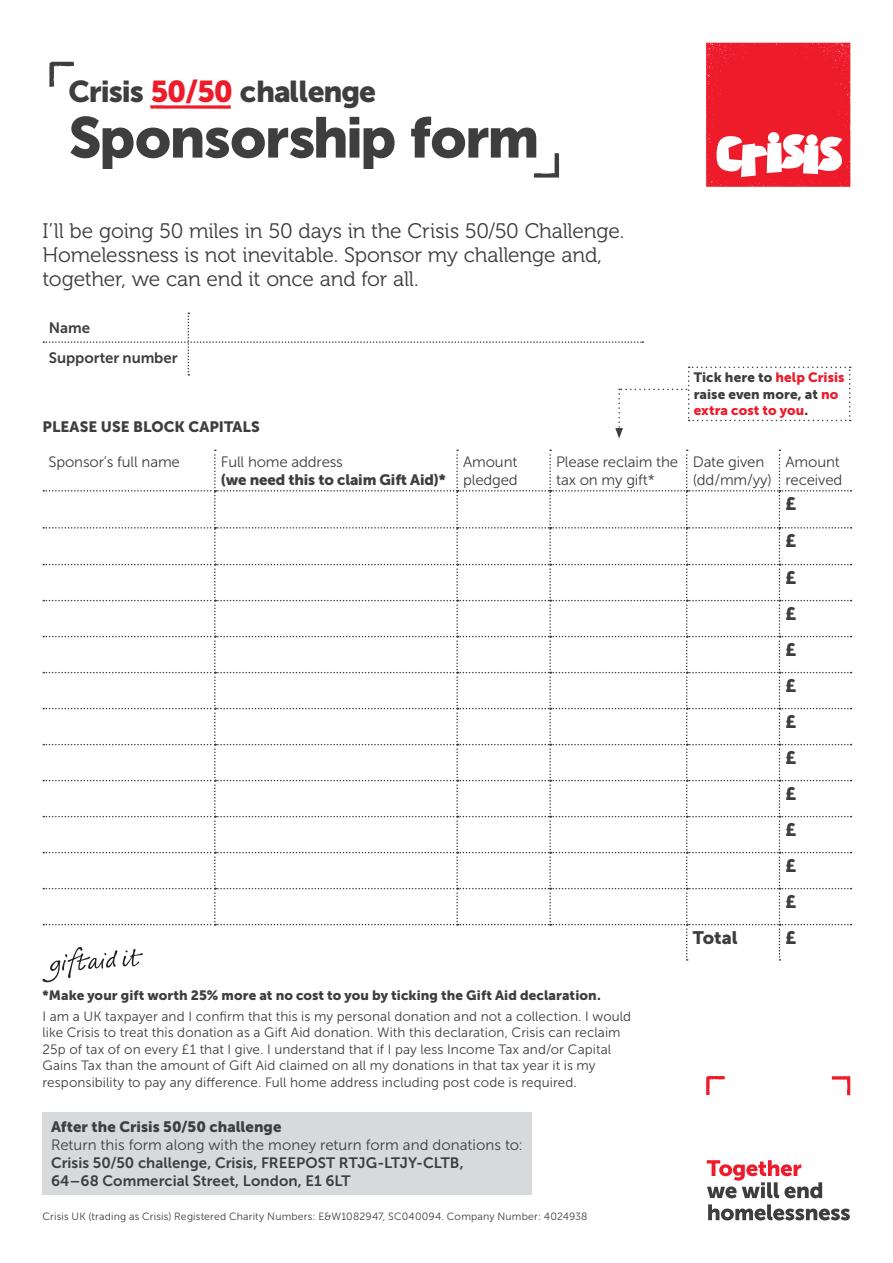
<style>
.page{position:relative;width:893px;height:1263px;background:#fff}
.page>*{position:absolute;margin:0;border:0;box-sizing:border-box;transform-origin:0 0}
.t1{font:57px "Museo Sans 900";letter-spacing:-.03em;color:#3e3e3f}
.t2{font:30px "Museo Sans 900";letter-spacing:-.04em;color:#3e3e3f}
.t3{font:21px/24px "Museo 300";letter-spacing:-.01em;color:#3e3e3f}
.t4{font:18px/36.2px "Museo Sans 900";color:#3e3e3f;text-align:justify}
.t5{font:15px/18px "Museo Sans 300";letter-spacing:-.01em;color:#3e3e3f}
.t6{font:15px/30px "Museo Sans 700";color:#3e3e3f}
.t7{font:15px "Museo Sans 900";color:#3e3e3f}
.t8{font:13.5px/16.5px "Museo Sans 300";letter-spacing:.005em;color:#3e3e3f}
.t9{font:13.5px/16.5px "Museo Sans 900";letter-spacing:.005em;color:#3e3e3f}
.t10{font:10.5px "Museo Sans 300";letter-spacing:.015em;color:#3e3e3f}
.s1{color:#ee1b2b}
</style>
<div class="page">
<svg style="left:43px;top:450px;width:808px;height:532px"></svg>
<div style="left:43px;top:1112px;width:489px;height:83px;background:#d8d9db"></div>
<svg style="left:150px;top:105px;width:81px;height:4px"></svg>
<svg style="left:49px;top:62px;width:25px;height:25px"></svg>
<svg style="left:533px;top:153px;width:26px;height:25px"></svg>
<svg style="left:43px;top:313px;width:808px;height:126px"></svg>
<svg style="left:706px;top:43px;width:145px;height:144px;background:#f0404d"></svg>
<svg style="left:707px;top:1160px;width:115px;height:38px"></svg>
<svg style="left:708px;top:1204px;width:142px;height:16px"></svg>
<svg style="left:832px;top:1076px;width:18px;height:19px"></svg>
<svg style="left:706px;top:1076px;width:19px;height:19px"></svg>
<h2 class="t2" style="left:69px;top:75px;width:309px">Crisis <span class="s1">50/50</span> challenge</h2>
<h1 class="t1" style="left:69px;top:105px;width:472px">Sponsorship form</h1>
<h3 class="t3" style="left:43px;top:219px;width:583px">I’ll be going 50 miles in 50 days in the Crisis 50/50 Challenge.<br>Homelessness is not inevitable. Sponsor my challenge and, together, we can end it once and for all.</h3>
<p class="t6" style="left:49px;top:313px;width:130px">Name<br>Supporter number</p>
<p class="t7" style="left:43px;top:419px;width:219px">PLEASE USE BLOCK CAPITALS</p>
<p class="t5" style="left:49px;top:453px;width:133px">Sponsor’s full name</p>
<p class="t5" style="left:221px;top:453px;width:124px">Full home address</p>
<p class="t7" style="left:221px;top:471px;width:226px">(we need this to claim Gift Aid)*</p>
<p class="t9" style="left:694px;top:369px;width:152px">Tick here to <span class="s1">help Crisis </span>raise even more, at <span class="s1">no extra cost to you</span>.</p>
<p class="t5" style="left:463px;top:453px;width:56px">Amount pledged</p>
<p class="t5" style="left:556px;top:453px;width:123px">Please reclaim the tax on my gift*</p>
<p class="t5" style="left:693px;top:453px;width:81px">Date given (dd/mm/yy)</p>
<p class="t5" style="left:785px;top:453px;width:58px">Amount received</p>
<h3 class="t4" style="left:785px;top:486px;width:12px">£ £ £ £ £ £ £ £ £ £ £ £</h3>
<h3 class="t4" style="left:693px;top:920px;width:46px">Total</h3>
<h3 class="t4" style="left:785px;top:920px;width:12px">£</h3>
<p class="t9" style="left:43px;top:987px;width:560px">*Make your gift worth 25% more at no cost to you by ticking the Gift Aid declaration.</p>
<p class="t8" style="left:43px;top:1008px;width:590px">I am a UK taxpayer and I confirm that this is my personal donation and not a collection. I would like Crisis to treat this donation as a Gift Aid donation. With this declaration, Crisis can reclaim 25p of tax of on every £1 that I give. I understand that if I pay less Income Tax and/or Capital Gains Tax than the amount of Gift Aid claimed on all my donations in that tax year it is my responsibility to pay any difference. Full home address including post code is required.</p>
<p class="t7" style="left:51px;top:1118px;width:232px">After the Crisis 50/50 challenge</p>
<p class="t5" style="left:51px;top:1136px;width:473px">Return this form along with the money return form and donations to:</p>
<p class="t6" style="left:51px;top:1154px;width:414px;line-height:18px">Crisis 50/50 challenge, Crisis, FREEPOST RTJG-LTJY-CLTB,<br>64–68 Commercial Street, London, E1 6LT</p>
<p class="t10" style="left:43px;top:1211px;width:546px">Crisis UK (trading as Crisis) Registered Charity Numbers: E&amp;W1082947, SC040094. Company Number: 4024938</p>
</div>
